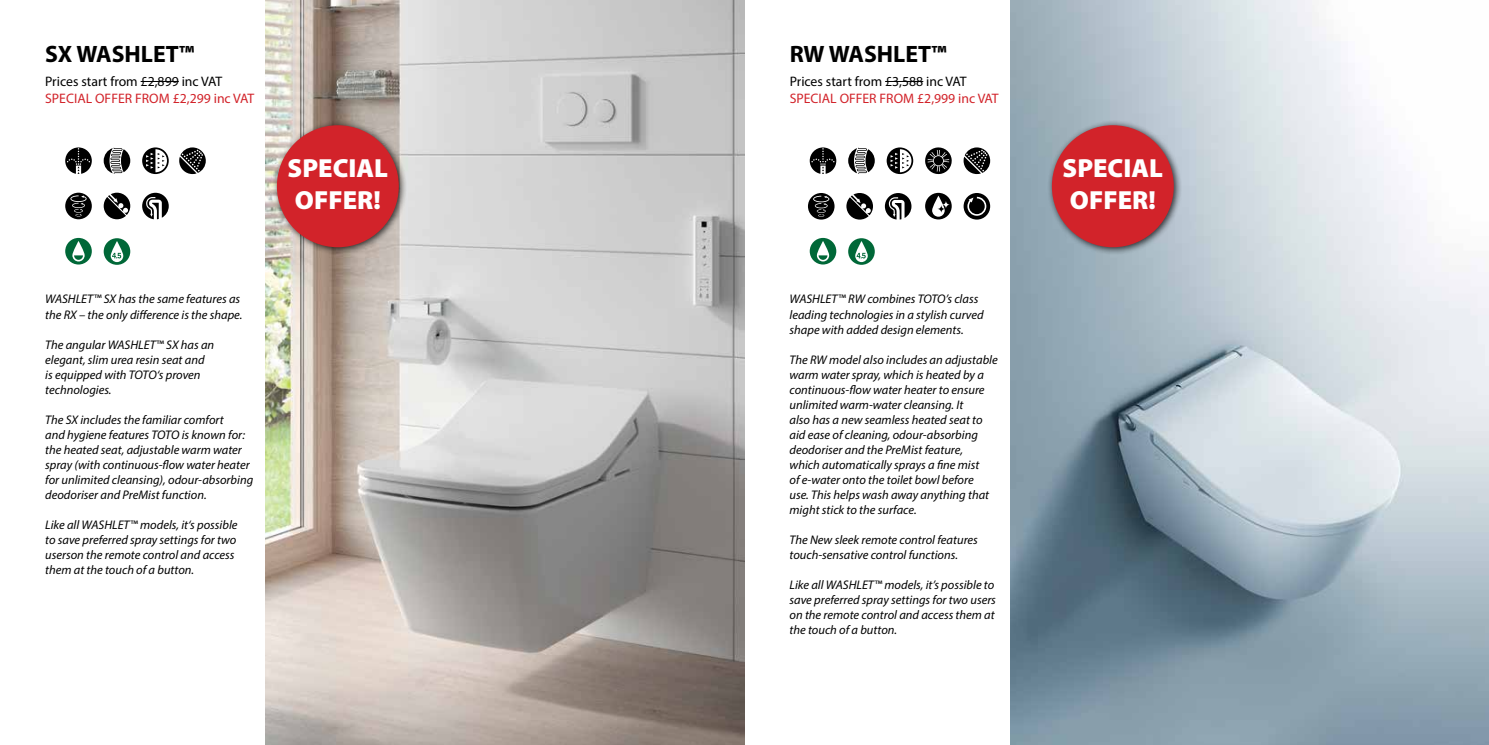
<style>
.page{position:relative;width:1489px;height:745px;background:#fff}
.page>*{position:absolute;margin:0;border:0;box-sizing:border-box;transform-origin:0 0}
.t1{font:900 26.25px/31.5px "Myriad Pro";color:#fff}
.t2{font:700 23.75px "Myriad Pro";color:#000}
.t3{font:13.75px "Myriad Pro";color:#d2232a}
.t4{font:13.75px "Myriad Pro";color:#000}
.t5{font:italic 12.5px/15px "Myriad Pro";color:#000}
</style>
<div class="page">
<img style="left:266px;top:0;width:478px;height:744px">
<svg style="left:65px;top:147px;width:27px;height:27px"></svg>
<svg style="left:104px;top:148px;width:26px;height:26px"></svg>
<svg style="left:142px;top:147px;width:27px;height:27px"></svg>
<svg style="left:179px;top:147px;width:27px;height:27px"></svg>
<svg style="left:65px;top:238px;width:27px;height:26px"></svg>
<svg style="left:104px;top:238px;width:26px;height:27px"></svg>
<svg style="left:65px;top:192px;width:27px;height:27px"></svg>
<svg style="left:104px;top:192px;width:26px;height:27px"></svg>
<svg style="left:142px;top:193px;width:27px;height:26px"></svg>
<img style="left:1010px;top:0;width:478px;height:744px">
<svg style="left:808px;top:193px;width:26px;height:26px"></svg>
<svg style="left:846px;top:193px;width:27px;height:26px"></svg>
<svg style="left:884px;top:193px;width:27px;height:26px"></svg>
<svg style="left:809px;top:147px;width:27px;height:27px"></svg>
<svg style="left:848px;top:148px;width:26px;height:26px"></svg>
<svg style="left:886px;top:147px;width:27px;height:27px"></svg>
<svg style="left:925px;top:147px;width:26px;height:27px"></svg>
<svg style="left:963px;top:147px;width:27px;height:27px"></svg>
<svg style="left:809px;top:238px;width:27px;height:26px"></svg>
<svg style="left:848px;top:238px;width:26px;height:27px"></svg>
<svg style="left:963px;top:193px;width:27px;height:26px"></svg>
<svg style="left:925px;top:193px;width:26px;height:26px"></svg>
<hr style="left:141px;top:81px;width:38px;height:1px;background:#000">
<hr style="left:885px;top:81px;width:38px;height:1px;background:#000">
<div style="left:272px;top:120px;width:135px;height:135px;background:#000;opacity:.75"></div>
<div style="left:277px;top:125px;width:122px;height:122px;background:#d2232a;border-radius:50%"></div>
<div style="left:1046px;top:120px;width:136px;height:135px;background:#000;opacity:.75"></div>
<div style="left:1051px;top:125px;width:122px;height:122px;background:#d2232a;border-radius:50%"></div>
<h2 class="t2" style="left:45px;top:39px;width:151px">SX WASHLET™</h2>
<h2 class="t2" style="left:789px;top:39px;width:158px">RW WASHLET™</h2>
<p class="t4" style="left:45px;top:73px;width:178px">Prices start from £2,899 inc VAT</p>
<p class="t3" style="left:45px;top:89px;width:210px">SPECIAL OFFER FROM £2,299 inc VAT</p>
<p class="t4" style="left:789px;top:73px;width:178px">Prices start from £3,588 inc VAT</p>
<p class="t3" style="left:789px;top:89px;width:210px">SPECIAL OFFER FROM £2,999 inc VAT</p>
<h1 class="t1" style="left:287px;top:151px;width:102px">SPECIAL<br>OFFER!</h1>
<h1 class="t1" style="left:1062px;top:151px;width:102px">SPECIAL<br>OFFER!</h1>
<p class="t5" style="left:45px;top:291px;width:199px">WASHLET™ SX has the same features as the RX – the only difference is the shape.</p>
<p class="t5" style="left:45px;top:336px;width:170px">The angular WASHLET™ SX has an elegant, slim urea resin seat and is equipped with TOTO‘s proven technologies.</p>
<p class="t5" style="left:45px;top:411px;width:209px">The SX includes the familiar comfort<br>and hygiene features TOTO is known for: the heated seat, adjustable warm water spray (with continuous-flow water heater for unlimited cleansing), odour-absorbing deodoriser and PreMist function.</p>
<p class="t5" style="left:45px;top:516px;width:194px">Like all WASHLET™ models, it‘s possible to save preferred spray settings for two userson the remote control and access them at the touch of a button.</p>
<p class="t5" style="left:789px;top:291px;width:196px">WASHLET™ RW combines TOTO’s class leading technologies in a stylish curved shape with added design elements.</p>
<p class="t5" style="left:789px;top:351px;width:210px">The RW model also includes an adjustable warm water spray, which is heated by a continuous-flow water heater to ensure unlimited warm-water cleansing. It<br>also has a new seamless heated seat to aid ease of cleaning, odour-absorbing deodoriser and the PreMist feature,<br>which automatically sprays a fine mist<br>of e-water onto the toilet bowl before<br>use. This helps wash away anything that might stick to the surface.</p>
<p class="t5" style="left:789px;top:531px;width:190px">The New sleek remote control features touch-sensative control functions.</p>
<p class="t5" style="left:789px;top:576px;width:208px">Like all WASHLET™ models, it’s possible to save preferred spray settings for two users on the remote control and access them at the touch of a button.</p>
</div>
